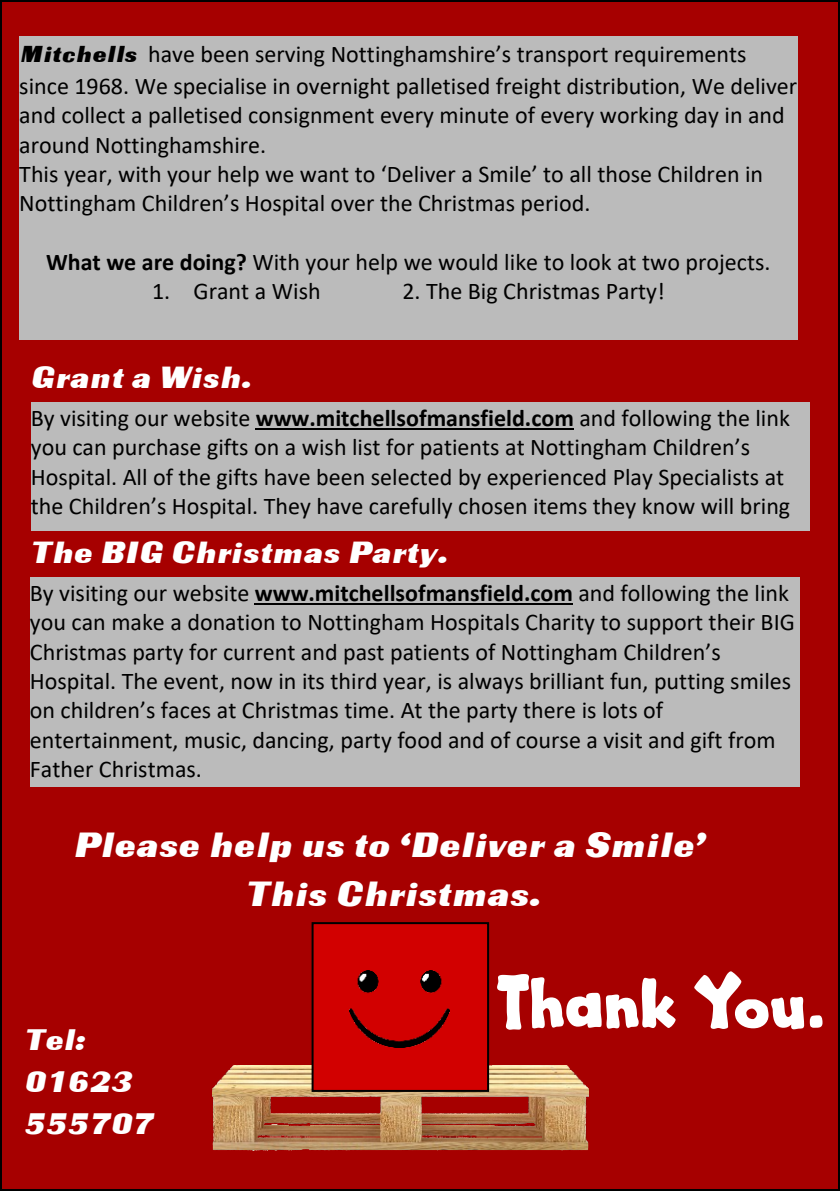
<style>
.page{position:relative;width:840px;height:1191px;background:#fff}
.page>*{position:absolute;margin:0;border:0;box-sizing:border-box;transform-origin:0 0}
.t1{font:74px "Apple Boy BTN";color:#fff}
.t2{font:36.4px/49px "Charter Oak URWDCE Nor";color:#fff;text-align:center}
.t3{font:31.8px "Charter Oak URWDCE Nor";color:#fff}
.t4{font:30.8px/41.6px "Charter Oak URWDCE Nor";color:#fff}
.t5{font:24px/29.4px "Calibri";color:#000}
.s1{font-family:"Charter Oak URWDCE Nor"}
.s2{font-weight:700}
</style>
<div class="page">
<div style="left:0;top:0;width:839px;height:1191px;background:#a60000;border:2px solid #000"></div>
<div style="left:19px;top:37px;width:778px;height:303px;background:#bbb"></div>
<div style="left:31px;top:402px;width:777px;height:129px;background:#bbb"></div>
<hr style="left:256px;top:429px;width:317px;height:1px;background:#000">
<div style="left:30px;top:577px;width:768px;height:209px;background:#bbb"></div>
<hr style="left:255px;top:603px;width:317px;height:2px;background:#000">
<img style="left:212px;top:1065px;width:376px;height:85px">
<div style="left:311px;top:922px;width:178px;height:170px;background:#d20000;border:2px solid #000"></div>
<img style="left:349px;top:970px;width:100px;height:77px">
<p class="t5" style="left:19px;top:40px;width:779px;line-height:32.4px"><span class="s1">Mitchells</span> have been serving Nottinghamshire’s transport requirements since 1968. We specialise in overnight palletised freight distribution, We deliver</p>
<p class="t5" style="left:19px;top:103px;width:766px">and collect a palletised consignment every minute of every working day in and around Nottinghamshire.<br>This year, with your help we want to ‘Deliver a Smile’ to all those Children in Nottingham Children’s Hospital over the Christmas period.</p>
<p class="t5" style="left:46px;top:249px;width:725px"><span class="s2">What we are doing?</span> With your help we would like to look at two projects.</p>
<p class="t5" style="left:152px;top:279px;width:170px">1. Grant a Wish</p>
<p class="t5" style="left:402px;top:279px;width:264px">2. The Big Christmas Party!</p>
<h3 class="t3" style="left:30px;top:364px;width:223px">Grant a Wish.</h3>
<p class="t5" style="left:31px;top:405px;width:760px">By visiting our website <span class="s2">www.mitchellsofmansfield.com</span> and following the link you can purchase gifts on a wish list for patients at Nottingham Children’s Hospital. All of the gifts have been selected by experienced Play Specialists at the Children’s Hospital. They have carefully chosen items they know will bring</p>
<h3 class="t3" style="left:30px;top:539px;width:419px">The BIG Christmas Party.</h3>
<p class="t5" style="left:30px;top:580px;width:766px">By visiting our website <span class="s2">www.mitchellsofmansfield.com</span> and following the link you can make a donation to Nottingham Hospitals Charity to support their BIG Christmas party for current and past patients of Nottingham Children’s Hospital. The event, now in its third year, is always brilliant fun, putting smiles on children’s faces at Christmas time. At the party there is lots of entertainment, music, dancing, party food and of course a visit and gift from Father Christmas.</p>
<h2 class="t2" style="left:72px;top:823px;width:633px">Please help us to ‘Deliver a Smile’<br>This Christmas.</h2>
<p class="t4" style="left:24px;top:1021px;width:131px">Tel:<br>01623<br>555707</p>
<h1 class="t1" style="left:497px;top:955px;width:330px">Thank You.</h1>
</div>
